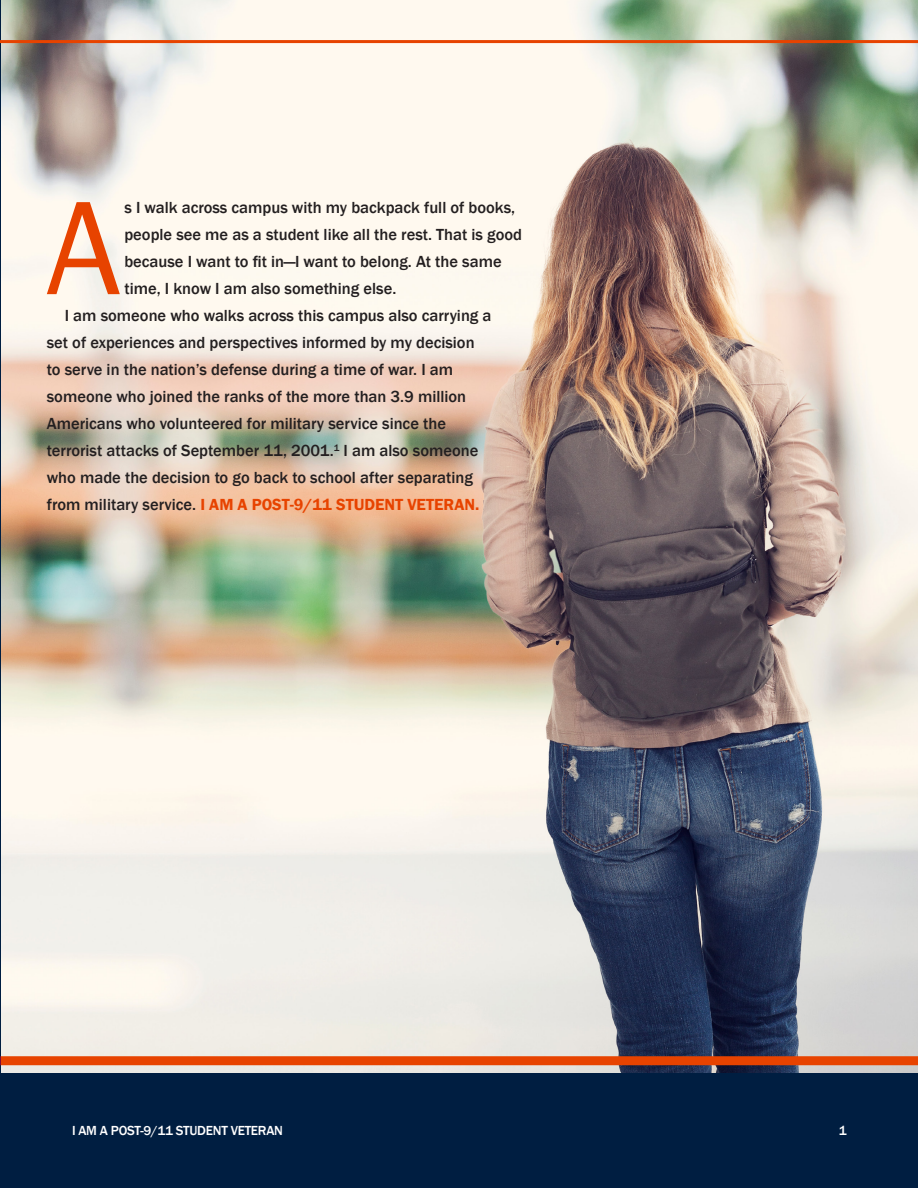
<style>
.page{position:relative;width:918px;height:1188px;background:#fff}
.page>*{position:absolute;margin:0;border:0;box-sizing:border-box;transform-origin:0 0}
.Main_body_text{font:138px "Franklin Gothic";color:#e74300}
.Main_body_text-2{font:500 16.5px/27px "Franklin Gothic";color:#231f20}
.t1{font:500 13.5px "Franklin Gothic";letter-spacing:-.02em;color:#fff}
.s1{font-weight:600;color:#e74300}
</style>
<div class="page">
<img style="left:2px;top:1px;width:916px;height:1072px">
<div style="left:0;top:1073px;width:918px;height:115px;background:#001e41"></div>
<div style="left:0;top:1056px;width:918px;height:9px;background:#e74300"></div>
<hr style="left:0;top:0;width:1px;height:1188px;background:#001e41">
<hr style="left:0;top:40px;width:918px;height:3px;background:#e74300">
<p class="Main_body_text" style="left:46px;top:163px;width:75px">A</p>
<p class="Main_body_text-2" style="left:124px;top:194px;width:399px">s I walk across campus with my backpack full of books, people see me as a student like all the rest. That is good because I want to fit in—I want to belong. At the same time, I know I am also something else.</p>
<p class="Main_body_text-2" style="left:47px;top:302px;width:446px;text-indent:18px">I am someone who walks across this campus also carrying a set of experiences and perspectives informed by my decision to serve in the nation’s defense during a time of war. I am someone who joined the ranks of the more than 3.9 million Americans who volunteered for military service since the terrorist attacks of September 11, 2001.<sup>1</sup> I am also someone who made the decision to go back to school after separating from military service. <span class="s1">I AM A POST-9/11 STUDENT VETERAN.</span></p>
<p class="t1" style="left:72px;top:1122px;width:213px">I AM A POST-9/11 STUDENT VETERAN</p>
<p class="t1" style="left:839px;top:1122px;width:9px">1</p>
</div>
